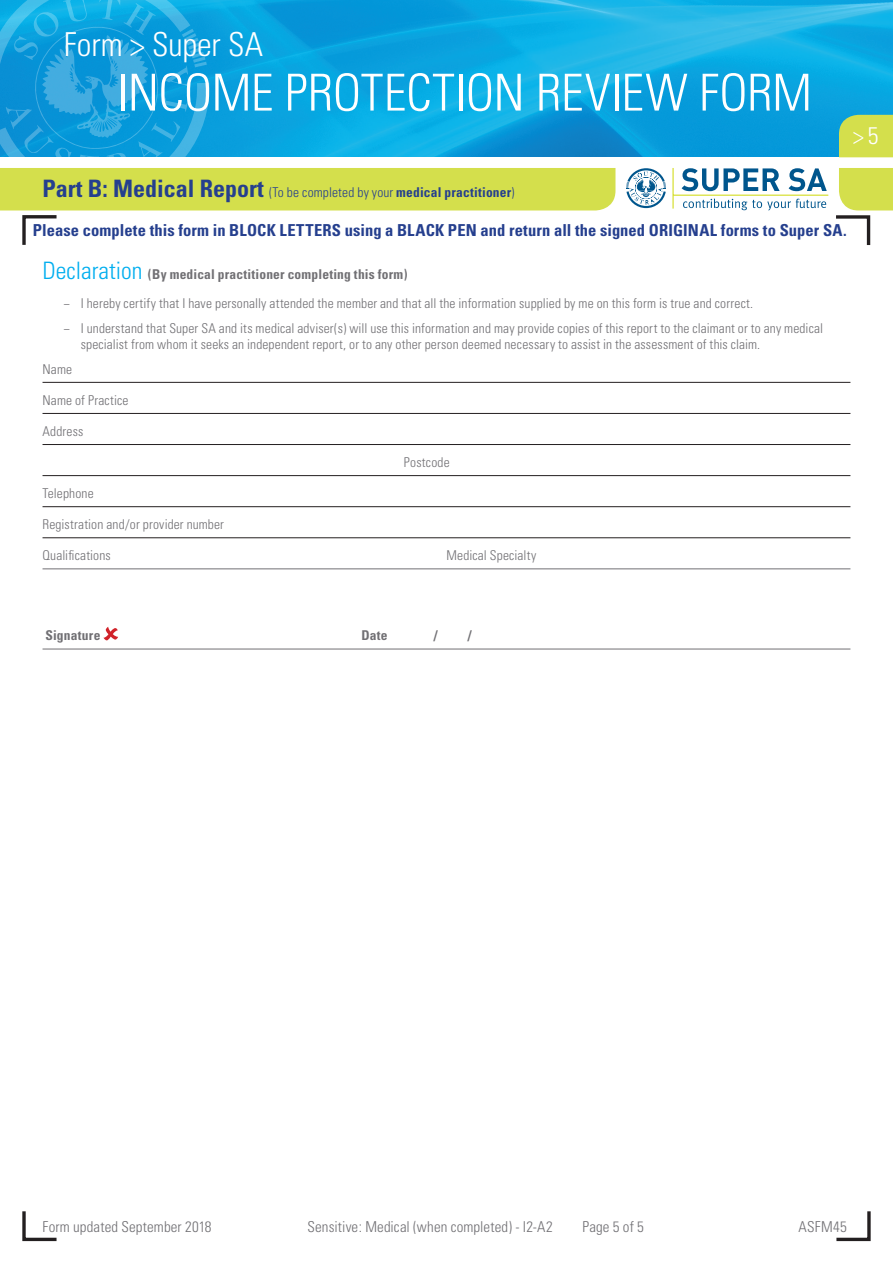
<style>
.page{position:relative;width:893px;height:1263px;background:#fff}
.page>*{position:absolute;margin:0;border:0;box-sizing:border-box;transform-origin:0 0}
.t1{font:300 condensed 51px "Univers";letter-spacing:-.01em;color:#fff}
.t2{font:300 condensed 33px "Univers";letter-spacing:-.005em;color:#fff}
.t3{font:300 condensed 24px "Univers";color:#fff}
.t4{font:700 condensed 16.5px "Univers";letter-spacing:.005em;color:#253f8e}
.t5{font:300 condensed 15px "Univers";letter-spacing:.01em;color:#717074}
.Question_Underline{font:300 condensed 13.5px/16.2px "Univers";letter-spacing:.01em;color:#717074}
.Part_A_B_C{font:300 condensed 13.5px "Univers";letter-spacing:.015em;color:#253f8e}
.Blue_Headings_UNUMBE{font:700 condensed 13.5px "Univers";letter-spacing:.015em;color:#717074}
.Quals{font:300 condensed 13.5px "Univers";letter-spacing:.01em;color:#717074}
.Signature_Date{font:700 condensed 13.5px "Univers";letter-spacing:.015em;color:#717074}
.Postcode_Tabbed{font:300 condensed 13.5px "Univers";letter-spacing:.015em;color:#717074}
.s1{font-weight:700;font-size:24px}
.s2{font-weight:700}
.s3{font-weight:300;font-size:24px;color:#00aeef}
</style>
<div class="page">
<img style="left:212px;top:0;width:681px;height:157px">
<svg style="left:682px;top:168px;width:98px;height:23px"></svg>
<svg style="left:789px;top:168px;width:38px;height:23px"></svg>
<svg style="left:683px;top:199px;width:143px;height:11px"></svg>
<hr style="left:672px;top:168px;width:2px;height:41px;background:#d8e039">
<hr style="left:673px;top:195px;width:155px;height:1px;background:#d8e039">
<svg style="left:626px;top:168px;width:40px;height:40px"></svg>
<svg style="left:0;top:0;width:212px;height:157px;background:#17a0dc"></svg>
<div style="left:839px;top:115px;width:54px;height:42px;background:#d4df4c"></div>
<svg style="left:0;top:168px;width:615px;height:77px"></svg>
<svg style="left:836px;top:168px;width:57px;height:77px"></svg>
<svg style="left:836px;top:1211px;width:35px;height:31px"></svg>
<svg style="left:22px;top:1211px;width:35px;height:31px"></svg>
<hr style="left:43px;top:382px;width:807px;height:1px;background:#231f20">
<hr style="left:43px;top:413px;width:807px;height:1px;background:#231f20">
<hr style="left:43px;top:444px;width:807px;height:1px;background:#231f20">
<hr style="left:43px;top:475px;width:807px;height:1px;background:#231f20">
<hr style="left:43px;top:506px;width:807px;height:1px;background:#231f20">
<hr style="left:43px;top:537px;width:807px;height:1px;background:#231f20">
<hr style="left:43px;top:569px;width:807px;height:1px;background:#717074">
<hr style="left:43px;top:649px;width:807px;height:1px;background:#717074">
<svg style="left:103px;top:627px;width:15px;height:13px"></svg>
<h2 class="t2" style="left:64px;top:24px;width:201px">Form &gt; Super SA</h2>
<h1 class="t1" style="left:117px;top:62px;width:696px">INCOME PROTECTION REVIEW FORM</h1>
<p class="Part_A_B_C" style="left:43px;top:184px;width:474px"><span class="s1">Part B: Medical Report</span> (To be completed by your <span class="s2">medical practitioner</span>)</p>
<h3 class="t3" style="left:853px;top:121px;width:27px">&gt;5</h3>
<p class="t4" style="left:33px;top:220px;width:815px">Please complete this form in BLOCK LETTERS using a BLACK PEN and return all the signed ORIGINAL forms to Super SA.</p>
<p class="Blue_Headings_UNUMBE" style="left:43px;top:266px;width:367px"><span class="s3">Declaration</span> (By medical practitioner completing this form)</p>
<p class="Question_Underline" style="left:64px;top:295px;width:691px">− I hereby certify that I have personally attended the member and that all the information supplied by me on this form is true and correct.</p>
<p class="Question_Underline" style="left:81px;top:320px;width:744px;text-indent:-17px">− I understand that Super SA and its medical adviser(s) will use this information and may provide copies of this report to the claimant or to any medical specialist from whom it seeks an independent report, or to any other person deemed necessary to assist in the assessment of this claim.</p>
<p class="Question_Underline" style="left:43px;top:361px;width:31px">Name</p>
<p class="Question_Underline" style="left:43px;top:392px;width:88px">Name of Practice</p>
<p class="Question_Underline" style="left:43px;top:423px;width:42px">Address</p>
<p class="Postcode_Tabbed" style="left:404px;top:454px;width:47px">Postcode</p>
<p class="Question_Underline" style="left:43px;top:485px;width:53px">Telephone</p>
<p class="Question_Underline" style="left:43px;top:516px;width:183px">Registration and/or provider number</p>
<p class="Quals" style="left:43px;top:547px;width:70px">Qualifications</p>
<p class="Quals" style="left:446px;top:547px;width:91px">Medical Specialty</p>
<p class="Signature_Date" style="left:46px;top:627px;width:56px">Signature</p>
<p class="Signature_Date" style="left:361px;top:627px;width:28px">Date</p>
<p class="Signature_Date" style="left:434px;top:627px;width:5px">/</p>
<p class="Signature_Date" style="left:468px;top:627px;width:5px">/</p>
<p class="t5" style="left:43px;top:1218px;width:171px">Form updated September 2018</p>
<p class="t5" style="left:308px;top:1218px;width:247px">Sensitive: Medical (when completed) - I2-A2</p>
<p class="t5" style="left:583px;top:1218px;width:63px">Page 5 of 5</p>
<p class="t5" style="left:799px;top:1218px;width:50px">ASFM45</p>
</div>
